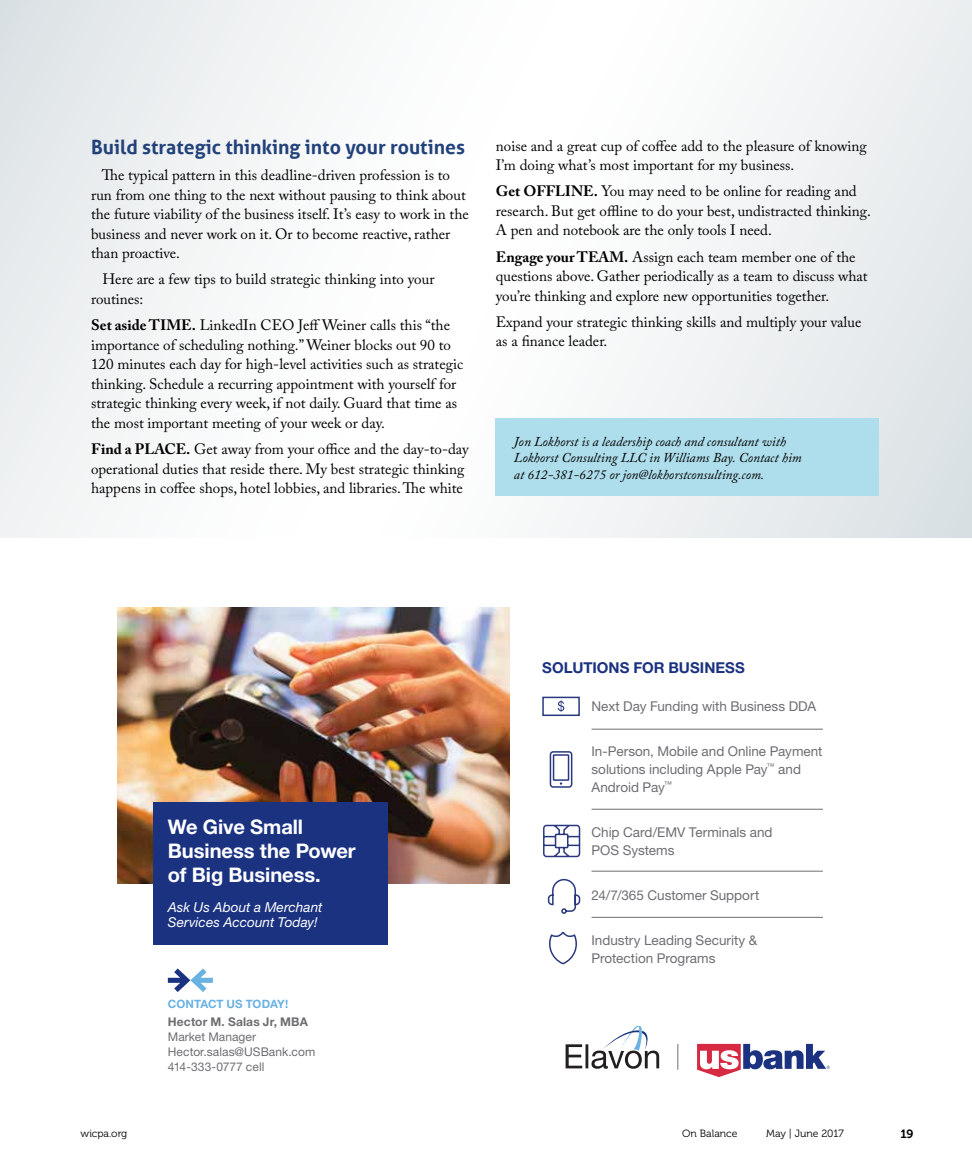
<style>
.page{position:relative;width:972px;height:1175px;background:#fff}
.page>*{position:absolute;margin:0;border:0;box-sizing:border-box;transform-origin:0 0}
.t1{font:700 20.1px/24.2px "Helvetica Neue LT Std";letter-spacing:-.005em;color:#fff}
.t2{font:700 19.5px "Aller";color:#23427b}
.t3{font:15px/19.5px "Adobe Caslon Pro";color:#000}
.t4{font:700 15px "Helvetica Neue LT Std";color:#1b3281}
.t5{font:italic 13.65px/15.9px "Helvetica Neue LT Std";letter-spacing:.005em;color:#fff}
.t6{font:13.5px/18px "Helvetica Neue LT Std";color:#6d6e71}
.t7{font:italic 13.5px/16.5px "Adobe Caslon Pro";color:#000}
.t8{font:12px/15px "Helvetica Neue LT Std";letter-spacing:.005em;color:#6d6e71}
.t9{font:700 12px "Helvetica Neue LT Std";letter-spacing:.01em;color:#6d6e71}
.t10{font:12px "Museo 700";color:#000}
.t11{font:700 11.55px "Helvetica Neue LT Std";letter-spacing:.005em;color:#6ab2e2}
.t12{font:10.5px "Museo 300";color:#000}
.s1{font-weight:700}
</style>
<div class="page">
<svg style="left:0;top:0;width:972px;height:537px"></svg>
<div style="left:496px;top:418px;width:383px;height:78px;background:#aeddeb"></div>
<svg style="left:549px;top:931px;width:28px;height:34px"></svg>
<img style="left:118px;top:608px;width:391px;height:276px">
<div style="left:153px;top:802px;width:234px;height:143px;background:#1b3281"></div>
<svg style="left:168px;top:968px;width:45px;height:24px"></svg>
<svg style="left:697px;top:1043px;width:133px;height:34px"></svg>
<svg style="left:677px;top:1043px;width:1px;height:26px"></svg>
<svg style="left:566px;top:1025px;width:93px;height:43px"></svg>
<hr style="left:592px;top:917px;width:231px;height:1px;background:#6d6e71">
<hr style="left:592px;top:871px;width:231px;height:1px;background:#6d6e71">
<hr style="left:592px;top:809px;width:231px;height:1px;background:#6d6e71">
<hr style="left:592px;top:729px;width:231px;height:1px;background:#6d6e71">
<svg style="left:547px;top:878px;width:34px;height:36px"></svg>
<div style="left:550px;top:751px;width:22px;height:36px;border:2px solid #29387e;border-radius:3px"></div>
<div style="left:553px;top:754px;width:16px;height:27px;border:2px solid #29387e"></div>
<svg style="left:543px;top:824px;width:38px;height:34px"></svg>
<div style="left:542px;top:696px;width:38px;height:20px;border:2px solid #29387e"></div>
<svg style="left:558px;top:700px;width:6px;height:12px"></svg>
<h2 class="t2" style="left:91px;top:135px;width:376px">Build strategic thinking into your routines</h2>
<p class="t3" style="left:91px;top:165px;width:379px;text-indent:11px">The typical pattern in this deadline-driven profession is to run from one thing to the next without pausing to think about the future viability of the business itself. It’s easy to work in the business and never work on it. Or to become reactive, rather than proactive.</p>
<p class="t3" style="left:91px;top:269px;width:345px;text-indent:11px">Here are a few tips to build strategic thinking into your routines:</p>
<p class="t3" style="left:91px;top:315px;width:374px"><span class="s1">Set aside TIME.</span> LinkedIn CEO Jeff Weiner calls this “the importance of scheduling nothing.” Weiner blocks out 90 to 120 minutes each day for high-level activities such as strategic thinking. Schedule a recurring appointment with yourself for strategic thinking every week, if not daily. Guard that time as the most important meeting of your week or day.</p>
<p class="t3" style="left:91px;top:439px;width:379px"><span class="s1">Find a PLACE.</span> Get away from your office and the day-to-day operational duties that reside there. My best strategic thinking happens in coffee shops, hotel lobbies, and libraries. The white</p>
<p class="t3" style="left:496px;top:136px;width:372px">noise and a great cup of coffee add to the pleasure of knowing<br>I’m doing what’s most important for my business.</p>
<p class="t3" style="left:496px;top:181px;width:376px"><span class="s1">Get OFFLINE.</span> You may need to be online for reading and research. But get offline to do your best, undistracted thinking.<br>A pen and notebook are the only tools I need.</p>
<p class="t3" style="left:496px;top:247px;width:373px"><span class="s1">Engage your TEAM.</span> Assign each team member one of the questions above. Gather periodically as a team to discuss what you’re thinking and explore new opportunities together.</p>
<p class="t3" style="left:496px;top:312px;width:367px">Expand your strategic thinking skills and multiply your value as a finance leader.</p>
<p class="t7" style="left:514px;top:432px;width:289px">Jon Lokhorst is a leadership coach and consultant with<br>Lokhorst Consulting LLC in Williams Bay. Contact him at 612-381-6275 or jon@lokhorstconsulting.com.</p>
<h1 class="t1" style="left:168px;top:814px;width:189px">We Give Small<br>Business the Power of Big Business.</h1>
<p class="t5" style="left:168px;top:898px;width:156px">Ask Us About a Merchant<br>Services Account Today!</p>
<p class="t11" style="left:168px;top:997px;width:122px">CONTACT US TODAY!</p>
<p class="t9" style="left:168px;top:1014px;width:142px">Hector M. Salas Jr, MBA</p>
<p class="t8" style="left:168px;top:1029px;width:149px">Market Manager<br>Hector.salas@USBank.com<br>414-333-0777 cell</p>
<p class="t4" style="left:542px;top:658px;width:204px">SOLUTIONS FOR BUSINESS</p>
<p class="t6" style="left:592px;top:696px;width:226px">Next Day Funding with Business DDA</p>
<p class="t6" style="left:592px;top:741px;width:233px">In-Person, Mobile and Online Payment solutions including Apple Pay<sup>™</sup> and<br>Android Pay<sup>™</sup></p>
<p class="t6" style="left:592px;top:822px;width:183px">Chip Card/EMV Terminals and<br>POS Systems</p>
<p class="t6" style="left:592px;top:885px;width:169px">24/7/365 Customer Support</p>
<p class="t6" style="left:592px;top:930px;width:167px">Industry Leading Security &amp;<br>Protection Programs</p>
<p class="t12" style="left:81px;top:1128px;width:48px">wicpa.org</p>
<p class="t12" style="left:682px;top:1128px;width:57px">On Balance</p>
<p class="t12" style="left:766px;top:1128px;width:79px">May | June 2017</p>
<p class="t10" style="left:900px;top:1127px;width:15px">19</p>
</div>
